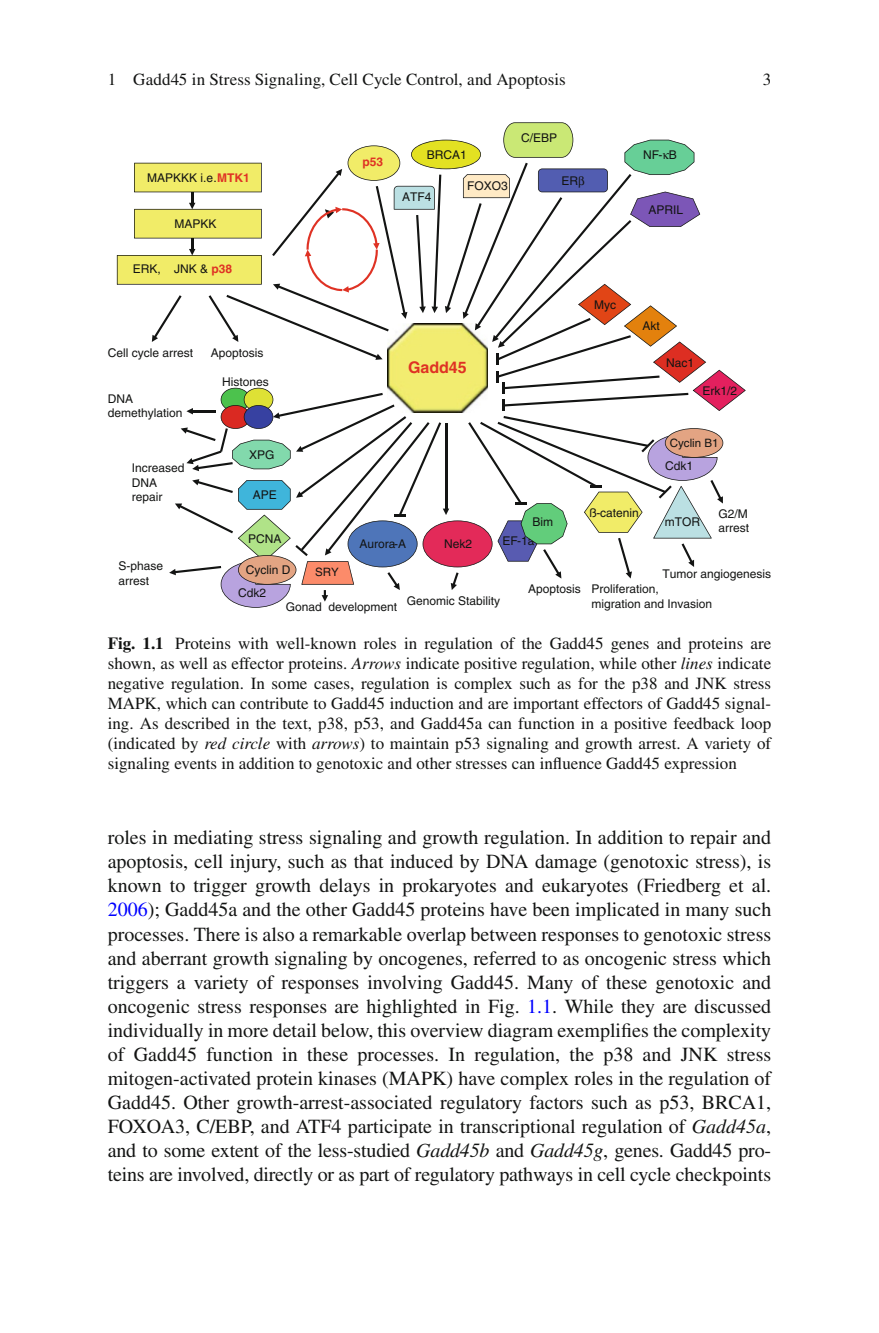
<style>
.page{position:relative;width:879px;height:1333px;background:#fff}
.page>*{position:absolute;margin:0;border:0;box-sizing:border-box;transform-origin:0 0}
.t1{font:20px/24px "Times";letter-spacing:-.01em;color:#131413;text-align:justify}
.t2{font:17px/20px "Times";color:#131413;text-align:justify}
.t3{font:700 16px "Helvetica";color:#df3224}
.t4{font:12px/14.4px "Helvetica";color:#131413}
.t5{font:700 12px "Helvetica";color:#df3224}
.t6{font:11.6px "Helvetica";color:#131413}
.s1{font-weight:700;color:#df3224}
.s2{font-weight:700}
.s3{font-style:italic}
.s4{color:#00f}
</style>
<div class="page">
<svg style="left:117px;top:122px;width:629px;height:485px"></svg>
<p class="t2" style="left:108px;top:71px;width:459px">1 Gadd45 in Stress Signaling, Cell Cycle Control, and Apoptosis</p>
<p class="t4" style="left:147px;top:171px;width:104px">MAPKKK i.e. <span class="s1">MTK1</span></p>
<p class="t4" style="left:174px;top:218px;width:44px">MAPKK</p>
<p class="t4" style="left:133px;top:263px;width:101px">ERK, JNK &amp; <span class="s1">p38</span></p>
<p class="t4" style="left:108px;top:346px;width:87px">Cell cycle arrest</p>
<p class="t4" style="left:211px;top:346px;width:54px">Apoptosis</p>
<p class="t4" style="left:108px;top:392px;width:76px">DNA demethylation</p>
<p class="t4" style="left:132px;top:462px;width:54px">Increased<br>DNA repair</p>
<p class="t4" style="left:222px;top:375px;width:48px">Histones</p>
<p class="t4" style="left:249px;top:448px;width:27px">XPG</p>
<p class="t4" style="left:253px;top:489px;width:26px">APE</p>
<p class="t5" style="left:362px;top:154px;width:22px">p53</p>
<p class="t4" style="left:427px;top:148px;width:42px">BRCA1</p>
<p class="t4" style="left:402px;top:190px;width:31px">ATF4</p>
<p class="t4" style="left:467px;top:180px;width:42px">FOXO3</p>
<p class="t4" style="left:521px;top:132px;width:38px">C/EBP</p>
<p class="t4" style="left:561px;top:174px;width:18px">ER</p>
<p class="t3" style="left:408px;top:358px;width:60px">Gadd45</p>
<p class="t4" style="left:594px;top:298px;width:23px">Myc</p>
<p class="t4" style="left:643px;top:149px;width:35px">NF- B</p>
<p class="t4" style="left:648px;top:203px;width:36px">APRIL</p>
<p class="t4" style="left:642px;top:320px;width:19px">Akt</p>
<p class="t4" style="left:666px;top:356px;width:30px">Nac1</p>
<p class="t4" style="left:702px;top:384px;width:36px">Erk1/2</p>
<p class="t6" style="left:670px;top:439px;width:50px">Cyclin B1</p>
<p class="t4" style="left:665px;top:459px;width:30px">Cdk1</p>
<p class="t2" style="left:763px;top:71px;width:10px">3</p>
<p class="t4" style="left:118px;top:560px;width:46px">S-phase arrest</p>
<p class="t4" style="left:589px;top:506px;width:51px">ß-catenin</p>
<p class="t4" style="left:718px;top:508px;width:32px;line-height:13.8px">G2/M arrest</p>
<p class="t4" style="left:665px;top:516px;width:37px">mTOR</p>
<p class="t4" style="left:532px;top:515px;width:22px">Bim</p>
<p class="t4" style="left:248px;top:532px;width:35px">PCNA</p>
<p class="t4" style="left:502px;top:535px;width:33px">EF-1a</p>
<p class="t4" style="left:528px;top:583px;width:54px">Apoptosis</p>
<p class="t4" style="left:359px;top:538px;width:48px">Aurora-A</p>
<p class="t4" style="left:444px;top:538px;width:30px">Nek2</p>
<p class="t4" style="left:246px;top:564px;width:46px">Cyclin D</p>
<p class="t6" style="left:315px;top:567px;width:25px">SRY</p>
<p class="t4" style="left:662px;top:568px;width:110px">Tumor angiogenesis</p>
<p class="t4" style="left:286px;top:600px;width:113px">Gonad development</p>
<p class="t4" style="left:591px;top:583px;width:122px">Proliferation,<br>migration and Invasion</p>
<p class="t4" style="left:238px;top:586px;width:30px">Cdk2</p>
<p class="t4" style="left:407px;top:594px;width:95px">Genomic Stability</p>
<p class="t2" style="left:108px;top:634px;width:665px"><span class="s2">Fig. 1.1</span> Proteins with well-known roles in regulation of the Gadd45 genes and proteins are shown, as well as effector proteins. <span class="s3">Arrows</span> indicate positive regulation, while other <span class="s3">lines</span> indicate negative regulation. In some cases, regulation is complex such as for the p38 and JNK stress MAPK, which can contribute to Gadd45 induction and are important effectors of Gadd45 signal&shy;ing. As described in the text, p38, p53, and Gadd45a can function in a positive feedback loop (indicated by <span class="s3">red circle</span> with <span class="s3">arrows</span> ) to maintain p53 signaling and growth arrest. A variety of signaling events in addition to genotoxic and other stresses can influence Gadd45 expression</p>
<p class="t1" style="left:108px;top:827px;width:665px">roles in mediating stress signaling and growth regulation. In addition to repair and apoptosis, cell injury, such as that induced by DNA damage (genotoxic stress), is known to trigger growth delays in prokaryotes and eukaryotes (Friedberg et al.<br><span class="s4">2006</span> ); Gadd45a and the other Gadd45 proteins have been implicated in many such processes. There is also a remarkable overlap between responses to genotoxic stress and aberrant growth signaling by oncogenes, referred to as oncogenic stress which triggers a variety of responses involving Gadd45. Many of these genotoxic and oncogenic stress responses are highlighted in Fig. <span class="s4">1.1</span> . While they are discussed individually in more detail below, this overview diagram exemplifies the complexity of Gadd45 function in these processes. In regulation, the p38 and JNK stress mitogen- activated protein kinases (MAPK) have complex roles in the regulation of Gadd45. Other growth-arrest-associated regulatory factors such as p53, BRCA1, FOXOA3, C/EBP, and ATF4 participate in transcriptional regulation of <span class="s3">Gadd45a</span> , and to some extent of the less-studied <span class="s3">Gadd45b</span> and <span class="s3">Gadd45g</span> , genes. Gadd45 pro&shy;teins are involved, directly or as part of regulatory pathways in cell cycle checkpoints</p>
</div>
